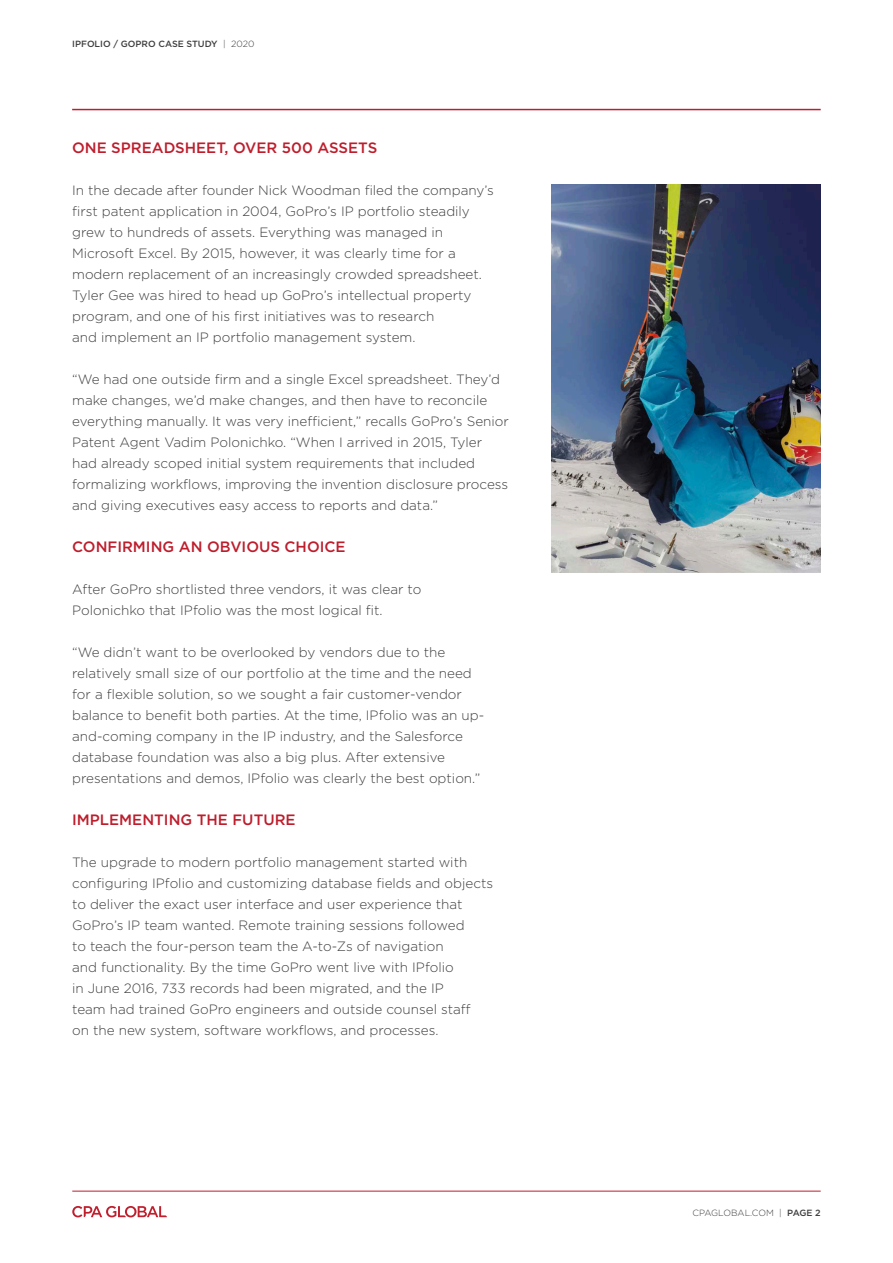
<style>
.page{position:relative;width:893px;height:1263px;background:#fff}
.page>*{position:absolute;margin:0;border:0;box-sizing:border-box;transform-origin:0 0}
.Body_Title{font:500 15px "Gotham";color:#be1d2c}
.Body_Title_Line_Abov{font:500 15px "Gotham";color:#be1d2c}
.Body_Copy{font:300 13.5px/21px "Gotham";color:#3e3e3f}
.t1{font:500 9px "Gotham";color:#3e3e3f}
.t2{font:300 9px "Gotham";color:#3e3e3f}
.s1{font-weight:300}
.s2{font-weight:500}
</style>
<div class="page">
<img style="left:551px;top:184px;width:270px;height:389px">
<hr style="left:72px;top:1190px;width:749px;height:1px;background:#be1d2c">
<svg style="left:72px;top:1206px;width:95px;height:11px"></svg>
<hr style="left:72px;top:109px;width:749px;height:1px;background:#be1d2c">
<p class="t1" style="left:72px;top:38px;width:184px">IPFOLIO / GOPRO CASE STUDY <span class="s1">| 2020</span></p>
<p class="Body_Title_Line_Abov" style="left:72px;top:138px;width:307px">ONE SPREADSHEET, OVER 500 ASSETS</p>
<p class="Body_Copy" style="left:72px;top:179px;width:423px">In the decade after founder Nick Woodman filed the company’s first patent application in 2004, GoPro’s IP portfolio steadily grew to hundreds of assets. Everything was managed in Microsoft Excel. By 2015, however, it was clearly time for a modern replacement of an increasingly crowded spreadsheet.<br>Tyler Gee was hired to head up GoPro’s intellectual property program, and one of his first initiatives was to research<br>and implement an IP portfolio management system.</p>
<p class="Body_Copy" style="left:72px;top:368px;width:438px">“We had one outside firm and a single Excel spreadsheet. They’d make changes, we’d make changes, and then have to reconcile everything manually. It was very inefficient,” recalls GoPro’s Senior Patent Agent Vadim Polonichko. “When I arrived in 2015, Tyler had already scoped initial system requirements that included formalizing workflows, improving the invention disclosure process and giving executives easy access to reports and data.”</p>
<p class="Body_Title" style="left:72px;top:537px;width:275px">CONFIRMING AN OBVIOUS CHOICE</p>
<p class="Body_Copy" style="left:72px;top:578px;width:351px">After GoPro shortlisted three vendors, it was clear to<br>Polonichko that IPfolio was the most logical fit.</p>
<p class="Body_Copy" style="left:72px;top:641px;width:414px">“We didn’t want to be overlooked by vendors due to the relatively small size of our portfolio at the time and the need for a flexible solution, so we sought a fair customer-vendor balance to benefit both parties. At the time, IPfolio was an up&shy;and-coming company in the IP industry, and the Salesforce database foundation was also a big plus. After extensive presentations and demos, IPfolio was clearly the best option.”</p>
<p class="Body_Title" style="left:72px;top:810px;width:225px">IMPLEMENTING THE FUTURE</p>
<p class="Body_Copy" style="left:72px;top:851px;width:423px">The upgrade to modern portfolio management started with configuring IPfolio and customizing database fields and objects to deliver the exact user interface and user experience that GoPro’s IP team wanted. Remote training sessions followed<br>to teach the four-person team the A-to-Zs of navigation<br>and functionality. By the time GoPro went live with IPfolio<br>in June 2016, 733 records had been migrated, and the IP<br>team had trained GoPro engineers and outside counsel staff<br>on the new system, software workflows, and processes.</p>
<p class="t2" style="left:692px;top:1207px;width:130px">CPAGLOBAL.COM | <span class="s2">PAGE 2</span></p>
</div>
